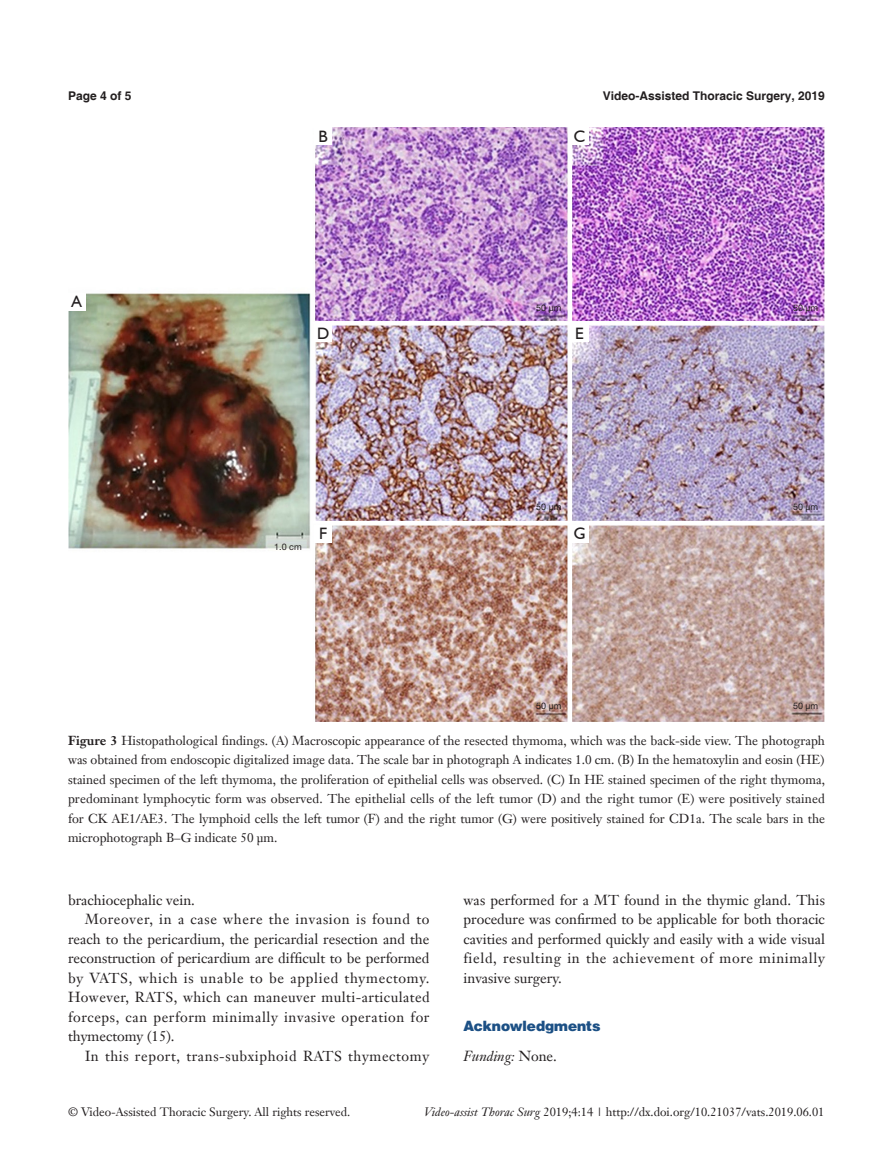
<style>
.page{position:relative;width:893px;height:1170px;background:#fff}
.page>*{position:absolute;margin:0;border:0;box-sizing:border-box;transform-origin:0 0}
.t1{font:16.5px "Humanist 521 BT";color:#231f20}
.t2{font:14.25px/19.5px "Janson Text LT";letter-spacing:.04em;color:#231f20;text-align:justify}
.t3{font:14.25px "Janson Text LT";color:#231f20}
.一级标题-6_5{font:900 14.25px "Helvetica";color:#1c5085}
.t4{font:italic 14.25px "Janson Text LT";color:#231f20}
.t5{font:12.75px/19.5px "Janson Text LT";color:#231f20;text-align:justify}
.t6{font:12px "Janson Text LT";color:#231f20}
.t7{font:700 12px "Helvetica";color:#231f20}
.一级标题正体{font:9px "Helvetica Neue LT Pro";color:#231f20}
.s1{font-weight:700}
.s2{font-style:normal}
.s3{font-style:italic}
</style>
<div class="page">
<img style="left:68px;top:128px;width:757px;height:593px">
<div style="left:68px;top:293px;width:17px;height:17px;background:#fff"></div>
<div style="left:315px;top:128px;width:17px;height:17px;background:#fff"></div>
<div style="left:315px;top:324px;width:17px;height:17px;background:#fff"></div>
<div style="left:315px;top:525px;width:17px;height:17px;background:#fff"></div>
<div style="left:571px;top:128px;width:17px;height:17px;background:#fff"></div>
<div style="left:571px;top:324px;width:17px;height:17px;background:#fff"></div>
<div style="left:571px;top:525px;width:17px;height:17px;background:#fff"></div>
<p class="t7" style="left:68px;top:88px;width:65px">Page 4 of 5</p>
<p class="t7" style="left:603px;top:88px;width:224px">Video-Assisted Thoracic Surgery, 2019</p>
<p class="t1" style="left:71px;top:291px;width:12px">A</p>
<p class="t1" style="left:318px;top:126px;width:11px">B</p>
<p class="t1" style="left:317px;top:323px;width:14px">D</p>
<p class="一级标题正体" style="left:274px;top:541px;width:29px">1.0 cm</p>
<p class="t1" style="left:319px;top:523px;width:10px">F</p>
<p class="t1" style="left:574px;top:126px;width:13px">C</p>
<p class="一级标题正体" style="left:536px;top:302px;width:27px">50 μm</p>
<p class="t1" style="left:575px;top:323px;width:10px">E</p>
<p class="一级标题正体" style="left:536px;top:501px;width:27px">50 μm</p>
<p class="t1" style="left:574px;top:523px;width:13px">G</p>
<p class="一级标题正体" style="left:793px;top:302px;width:27px">50 μm</p>
<p class="一级标题正体" style="left:793px;top:501px;width:27px">50 μm</p>
<p class="一级标题正体" style="left:536px;top:700px;width:27px">50 μm</p>
<p class="一级标题正体" style="left:793px;top:700px;width:27px">50 μm</p>
<p class="t5" style="left:68px;top:730px;width:758px"><span class="s1">Figure 3</span> Histopathological findings. (A) Macroscopic appearance of the resected thymoma, which was the back-side view. The photograph was obtained from endoscopic digitalized image data. The scale bar in photograph A indicates 1.0 cm. (B) In the hematoxylin and eosin (HE) stained specimen of the left thymoma, the proliferation of epithelial cells was observed. (C) In HE stained specimen of the right thymoma, predominant lymphocytic form was observed. The epithelial cells of the left tumor (D) and the right tumor (E) were positively stained for CK AE1/AE3. The lymphoid cells the left tumor (F) and the right tumor (G) were positively stained for CD1a. The scale bars in the microphotograph B–G indicate 50 μm.</p>
<p class="t3" style="left:68px;top:890px;width:128px">brachiocephalic vein.</p>
<p class="t2" style="left:68px;top:909px;width:363px;text-indent:17px">Moreover, in a case where the invasion is found to reach to the pericardium, the pericardial resection and the reconstruction of pericardium are difficult to be performed by VATS, which is unable to be applied thymectomy.<br>However, RATS, which can maneuver multi-articulated forceps, can perform minimally invasive operation for thymectomy (15).</p>
<p class="t2" style="left:85px;top:1045px;width:346px">In this report, trans-subxiphoid RATS thymectomy</p>
<p class="t2" style="left:463px;top:889px;width:363px">was performed for a MT found in the thymic gland. This procedure was confirmed to be applicable for both thoracic cavities and performed quickly and easily with a wide visual field, resulting in the achievement of more minimally invasive surgery.</p>
<p class="一级标题-6_5" style="left:463px;top:1016px;width:139px">Acknowledgments</p>
<p class="t4" style="left:463px;top:1046px;width:95px">Funding: <span class="s2">None.</span></p>
<p class="t6" style="left:68px;top:1104px;width:284px">© Video-Assisted Thoracic Surgery. All rights reserved.</p>
<p class="t6" style="left:424px;top:1104px;width:402px"><span class="s3">Video-assist Thorac Surg</span> 2019;4:14 | http://dx.doi.org/10.21037/vats.2019.06.01</p>
</div>
